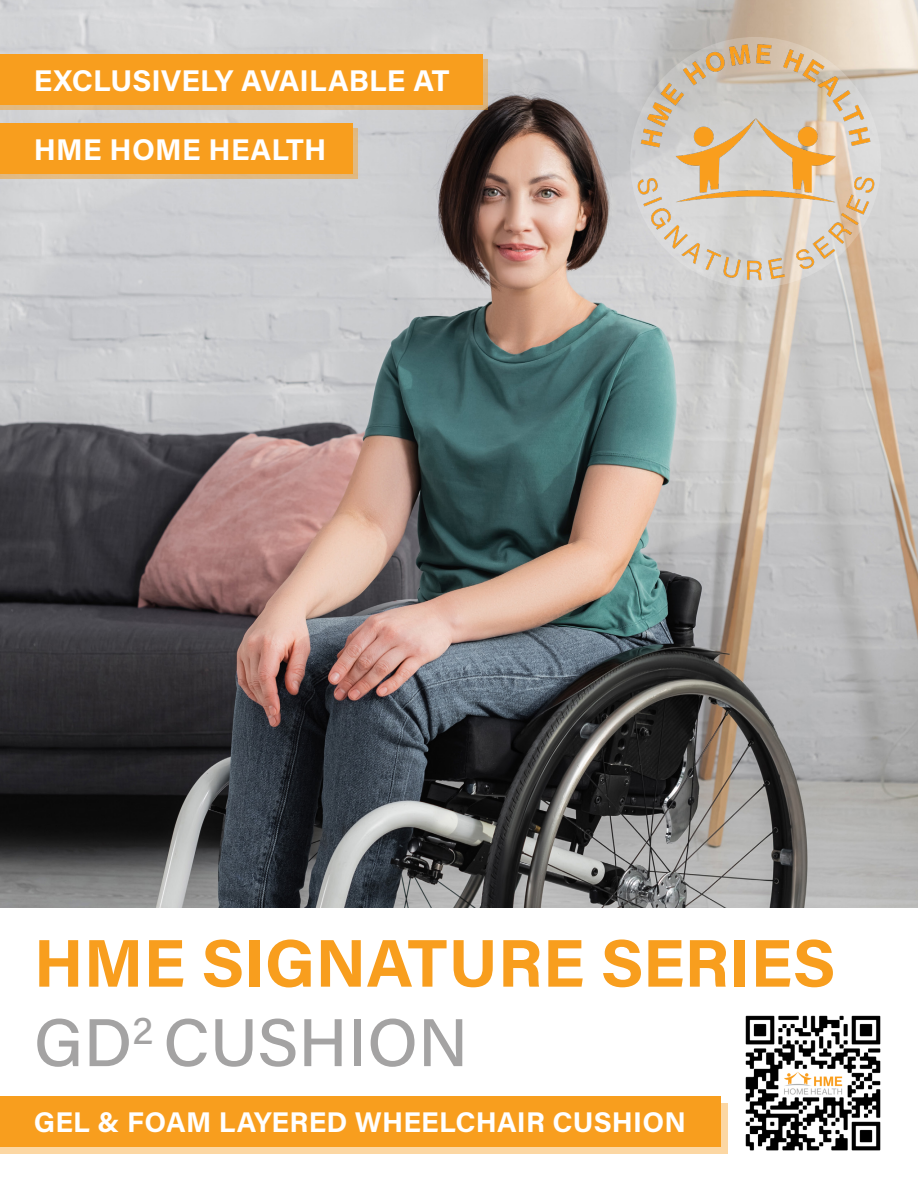
<style>
.page{position:relative;width:918px;height:1188px;background:#fff}
.page>*{position:absolute;margin:0;border:0;box-sizing:border-box;transform-origin:0 0}
.t1{font:700 67.5px "Acumin Pro";color:#f89e1e}
.t2{font:500 67.5px "Acumin Pro";color:#a4a3a3}
.t3{font:700 30px "Acumin Pro";letter-spacing:.005em;color:#fff}
.t4{font:700 28.5px "Acumin Pro";letter-spacing:.005em;color:#fff}
</style>
<div class="page">
<img style="left:0;top:0;width:918px;height:907px">
<div style="left:0;top:59px;width:487px;height:51px;background:#e2bb83"></div>
<div style="left:0;top:54px;width:483px;height:51px;background:#f89e1e"></div>
<div style="left:0;top:128px;width:357px;height:50px;background:#e1b982"></div>
<div style="left:0;top:123px;width:353px;height:51px;background:#f89e1e"></div>
<img style="left:627px;top:34px;width:257px;height:257px;border-radius:129px">
<img style="left:745px;top:1015px;width:136px;height:136px">
<div style="left:0;top:1096px;width:720px;height:51px;background:#f89e1e"></div>
<div style="left:0;top:1103px;width:728px;height:51px;background:#f89e1e"></div>
<p class="t3" style="left:34px;top:59px;width:417px">EXCLUSIVELY AVAILABLE AT</p>
<p class="t3" style="left:34px;top:128px;width:294px">HME HOME HEALTH</p>
<p class="t1" style="left:34px;top:916px;width:803px">HME SIGNATURE SERIES</p>
<p class="t2" style="left:34px;top:996px;width:436px">GD<sup>2</sup> CUSHION</p>
<p class="t4" style="left:34px;top:1102px;width:654px">GEL &amp; FOAM LAYERED WHEELCHAIR CUSHION</p>
</div>
